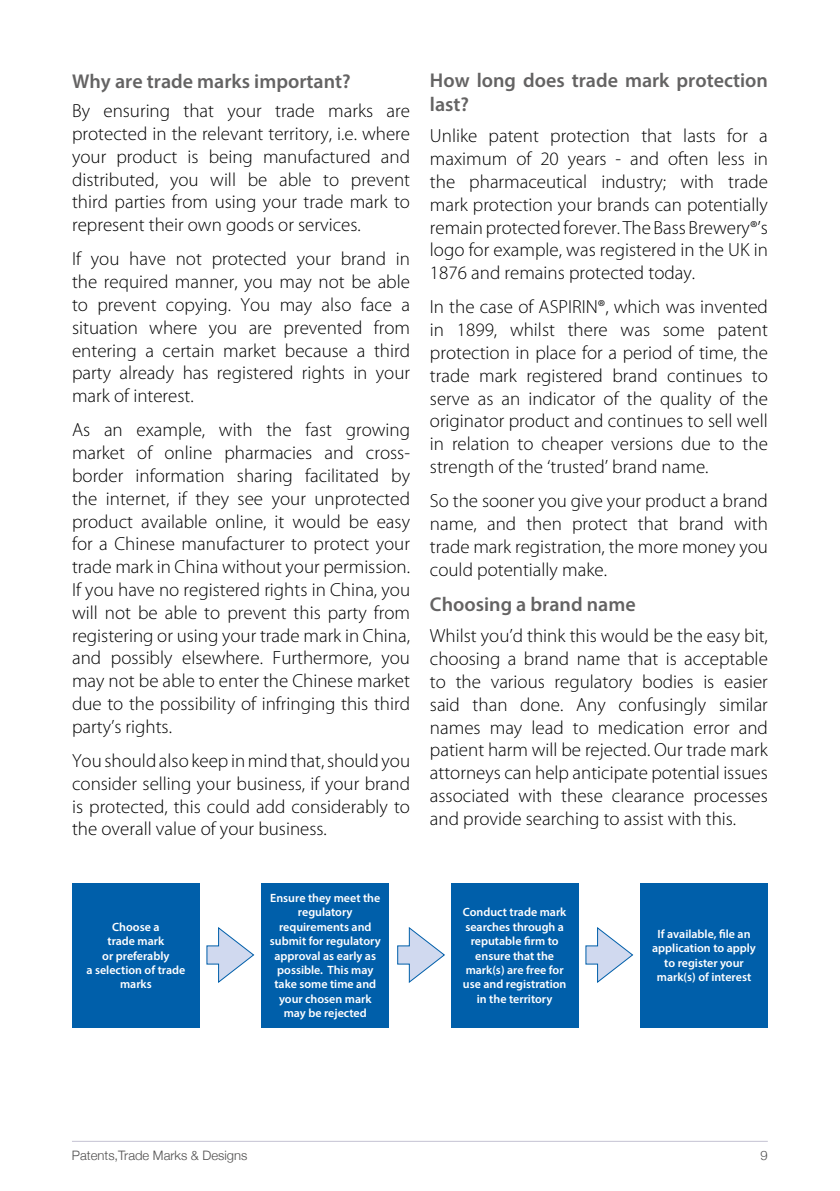
<style>
.page{position:relative;width:840px;height:1191px;background:#fff}
.page>*{position:absolute;margin:0;border:0;box-sizing:border-box;transform-origin:0 0}
.t1{font:600 20px/24px "Myriad Pro";color:#646363}
.t2{font:300 19px/22.8px "Myriad Pro";color:#000;text-align:justify}
.t3{font:300 13px "Helvetica Neue";color:#504f4f}
.t4{font:600 12px/14.4px "Myriad Pro";color:#fff;text-align:center}
</style>
<div class="page">
<hr style="left:72px;top:1141px;width:695px;height:1px;background:#c4c2d2">
<div style="left:72px;top:882px;width:128px;height:145px;background:#005faa"></div>
<div style="left:261px;top:882px;width:128px;height:145px;background:#005faa"></div>
<div style="left:450px;top:882px;width:128px;height:145px;background:#005faa"></div>
<div style="left:640px;top:882px;width:127px;height:145px;background:#005faa"></div>
<svg style="left:206px;top:927px;width:49px;height:56px"></svg>
<svg style="left:397px;top:927px;width:48px;height:56px"></svg>
<svg style="left:585px;top:927px;width:48px;height:56px"></svg>
<p class="t1" style="left:72px;top:68px;width:280px">Why are trade marks important?</p>
<p class="t2" style="left:72px;top:100px;width:339px">By ensuring that your trade marks are protected in the relevant territory, i.e. where your product is being manufactured and distributed, you will be able to prevent third parties from using your trade mark to represent their own goods or services.</p>
<p class="t2" style="left:72px;top:248px;width:339px">If you have not protected your brand in the required manner, you may not be able to prevent copying. You may also face a situation where you are prevented from entering a certain market because a third party already has registered rights in your mark of interest.</p>
<p class="t2" style="left:72px;top:419px;width:339px">As an example, with the fast growing market of online pharmacies and cross&shy;border information sharing facilitated by the internet, if they see your unprotected product available online, it would be easy for a Chinese manufacturer to protect your trade mark in China without your permission.<br>If you have no registered rights in China, you will not be able to prevent this party from registering or using your trade mark in China, and possibly elsewhere. Furthermore, you may not be able to enter the Chinese market due to the possibility of infringing this third party’s rights.</p>
<p class="t2" style="left:72px;top:749px;width:339px">You should also keep in mind that, should you consider selling your business, if your brand is protected, this could add considerably to the overall value of your business.</p>
<p class="t1" style="left:429px;top:68px;width:339px">How long does trade mark protection last?</p>
<p class="t2" style="left:429px;top:125px;width:339px">Unlike patent protection that lasts for a maximum of 20 years - and often less in the pharmaceutical industry; with trade mark protection your brands can potentially remain protected forever. The Bass Brewery®’s logo for example, was registered in the UK in 1876 and remains protected today.</p>
<p class="t2" style="left:429px;top:296px;width:339px">In the case of ASPIRIN®, which was invented in 1899, whilst there was some patent protection in place for a period of time, the trade mark registered brand continues to serve as an indicator of the quality of the originator product and continues to sell well in relation to cheaper versions due to the strength of the ‘trusted’ brand name.</p>
<p class="t2" style="left:429px;top:490px;width:339px">So the sooner you give your product a brand name, and then protect that brand with trade mark registration, the more money you could potentially make.</p>
<p class="t1" style="left:429px;top:592px;width:207px">Choosing a brand name</p>
<p class="t2" style="left:429px;top:625px;width:339px">Whilst you’d think this would be the easy bit, choosing a brand name that is acceptable to the various regulatory bodies is easier said than done. Any confusingly similar names may lead to medication error and patient harm will be rejected. Our trade mark attorneys can help anticipate potential issues associated with these clearance processes and provide searching to assist with this.</p>
<p class="t4" style="left:86px;top:919px;width:100px">Choose a<br>trade mark<br>or preferably<br>a selection of trade marks</p>
<p class="t4" style="left:270px;top:890px;width:112px">Ensure they meet the regulatory requirements and submit for regulatory approval as early as possible. This may take some time and your chosen mark may be rejected</p>
<p class="t4" style="left:462px;top:904px;width:105px">Conduct trade mark searches through a reputable firm to ensure that the mark(s) are free for use and registration in the territory</p>
<p class="t4" style="left:651px;top:926px;width:105px">If available, file an application to apply to register your mark(s) of interest</p>
<p class="t3" style="left:72px;top:1144px;width:177px">Patents,Trade Marks &amp; Designs</p>
<p class="t3" style="left:760px;top:1144px;width:9px">9</p>
</div>
